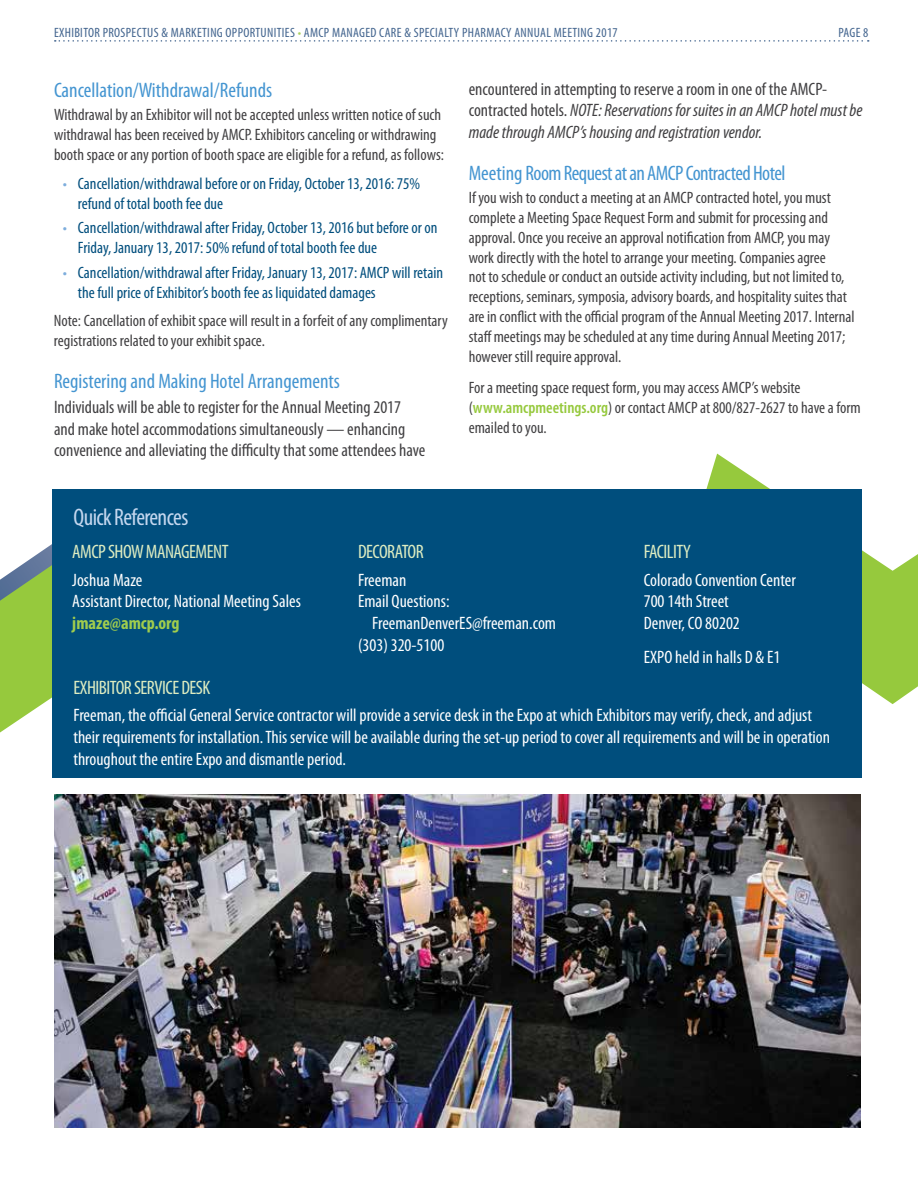
<style>
.page{position:relative;width:918px;height:1188px;background:#fff}
.page>*{position:absolute;margin:0;border:0;box-sizing:border-box;transform-origin:0 0}
.t1{font:condensed 24px "Myriad Pro";letter-spacing:-.025em;color:#c4d7ef}
.t2{font:condensed 21px "Myriad Pro";color:#4495d1}
.t3{font:condensed 21px "Myriad Pro";letter-spacing:-.025em;color:#4495d1}
.t4{font:condensed 19.5px "Myriad Pro";letter-spacing:-.025em;color:#ddecc1}
.t5{font:condensed 18px/21.6px "Myriad Pro";color:#fff}
.t6{font:condensed 18px/21.6px "Myriad Pro";color:#414042}
.t7{font:italic condensed 18px/21.6px "Myriad Pro";color:#414042}
.t8{font:700 condensed 18px "Myriad Pro";color:#a1cd4d}
.t9{font:condensed 16.5px/19.8px "Myriad Pro";color:#414042}
.t10{font:condensed 16.5px/19.8px "Myriad Pro";color:#004e7d}
.t11{font:condensed 13.5px "Myriad Pro";letter-spacing:.025em;color:#42648e}
.s1{color:#abd261}
.s2{color:#7eaedd}
.s3{font-style:normal}
.s4{font-weight:600;color:#96c93d}
</style>
<div class="page">
<svg style="left:55px;top:40px;width:814px;height:2px"></svg>
<img style="left:54px;top:795px;width:807px;height:332px">
<svg style="left:706px;top:454px;width:212px;height:250px"></svg>
<svg style="left:0;top:544px;width:52px;height:189px"></svg>
<div style="left:52px;top:489px;width:810px;height:289px;background:#004e7d"></div>
<p class="t11" style="left:54px;top:25px;width:565px">EXHIBITOR PROSPECTUS &amp; MARKETING OPPORTUNITIES <span class="s1">•</span> AMCP MANAGED CARE &amp; SPECIALTY PHARMACY ANNUAL MEETING 2017</p>
<p class="t11" style="left:839px;top:25px;width:31px">PAGE 8</p>
<p class="t2" style="left:54px;top:78px;width:220px">Cancellation/Withdrawal/Refunds</p>
<p class="t9" style="left:54px;top:105px;width:391px">Withdrawal by an Exhibitor will not be accepted unless written notice of such withdrawal has been received by AMCP. Exhibitors canceling or withdrawing booth space or any portion of booth space are eligible for a refund, as follows:</p>
<p class="t10" style="left:78px;top:174px;width:344px;text-indent:-15px"><span class="s2">•</span> Cancellation/withdrawal before or on Friday, October 13, 2016: 75% refund of total booth fee due</p>
<p class="t10" style="left:78px;top:218px;width:361px;text-indent:-15px"><span class="s2">•</span> Cancellation/withdrawal after Friday, October 13, 2016 but before or on<br>Friday, January 13, 2017: 50% refund of total booth fee due</p>
<p class="t10" style="left:78px;top:263px;width:367px;text-indent:-15px"><span class="s2">•</span> Cancellation/withdrawal after Friday, January 13, 2017: AMCP will retain the full price of Exhibitor’s booth fee as liquidated damages</p>
<p class="t9" style="left:54px;top:311px;width:395px">Note: Cancellation of exhibit space will result in a forfeit of any complimentary registrations related to your exhibit space.</p>
<p class="t2" style="left:54px;top:370px;width:287px">Registering and Making Hotel Arrangements</p>
<p class="t6" style="left:54px;top:397px;width:373px">Individuals will be able to register for the Annual Meeting 2017 and make hotel accommodations simultaneously — enhancing convenience and alleviating the difficulty that some attendees have</p>
<h1 class="t1" style="left:73px;top:504px;width:116px">Quick References</h1>
<p class="t7" style="left:469px;top:78px;width:395px"><span class="s3">encountered in attempting to reserve a room in one of the AMCP&shy;contracted hotels.</span> NOTE: Reservations for suites in an AMCP hotel must be made through AMCP’s housing and registration vendor.</p>
<p class="t3" style="left:469px;top:161px;width:318px">Meeting Room Request at an AMCP Contracted Hotel</p>
<p class="t9" style="left:469px;top:188px;width:387px">If you wish to conduct a meeting at an AMCP contracted hotel, you must complete a Meeting Space Request Form and submit for processing and approval. Once you receive an approval notification from AMCP, you may work directly with the hotel to arrange your meeting. Companies agree<br>not to schedule or conduct an outside activity including, but not limited to, receptions, seminars, symposia, advisory boards, and hospitality suites that are in conflict with the official program of the Annual Meeting 2017. Internal staff meetings may be scheduled at any time during Annual Meeting 2017; however still require approval.</p>
<p class="t9" style="left:469px;top:378px;width:394px">For a meeting space request form, you may access AMCP’s website (<span class="s4">www.amcpmeetings.org</span>) or contact AMCP at 800/827-2627 to have a form emailed to you.</p>
<p class="t4" style="left:72px;top:541px;width:158px">AMCP SHOW MANAGEMENT</p>
<p class="t5" style="left:72px;top:569px;width:230px">Joshua Maze<br>Assistant Director, National Meeting Sales</p>
<p class="t8" style="left:72px;top:613px;width:109px">jmaze@amcp.org</p>
<p class="t4" style="left:358px;top:541px;width:67px">DECORATOR</p>
<p class="t5" style="left:358px;top:569px;width:50px">Freeman</p>
<p class="t5" style="left:358px;top:591px;width:93px">Email Questions:</p>
<p class="t5" style="left:372px;top:613px;width:185px">FreemanDenverES@freeman.com</p>
<p class="t5" style="left:358px;top:634px;width:88px">(303) 320-5100</p>
<p class="t4" style="left:644px;top:541px;width:49px">FACILITY</p>
<p class="t5" style="left:644px;top:569px;width:154px">Colorado Convention Center<br>700 14th Street<br>Denver, CO 80202</p>
<p class="t5" style="left:644px;top:646px;width:138px">EXPO held in halls D &amp; E1</p>
<p class="t4" style="left:73px;top:677px;width:138px">EXHIBITOR SERVICE DESK</p>
<p class="t5" style="left:73px;top:705px;width:758px">Freeman, the official General Service contractor will provide a service desk in the Expo at which Exhibitors may verify, check, and adjust their requirements for installation. This service will be available during the set-up period to cover all requirements and will be in operation throughout the entire Expo and dismantle period.</p>
</div>
